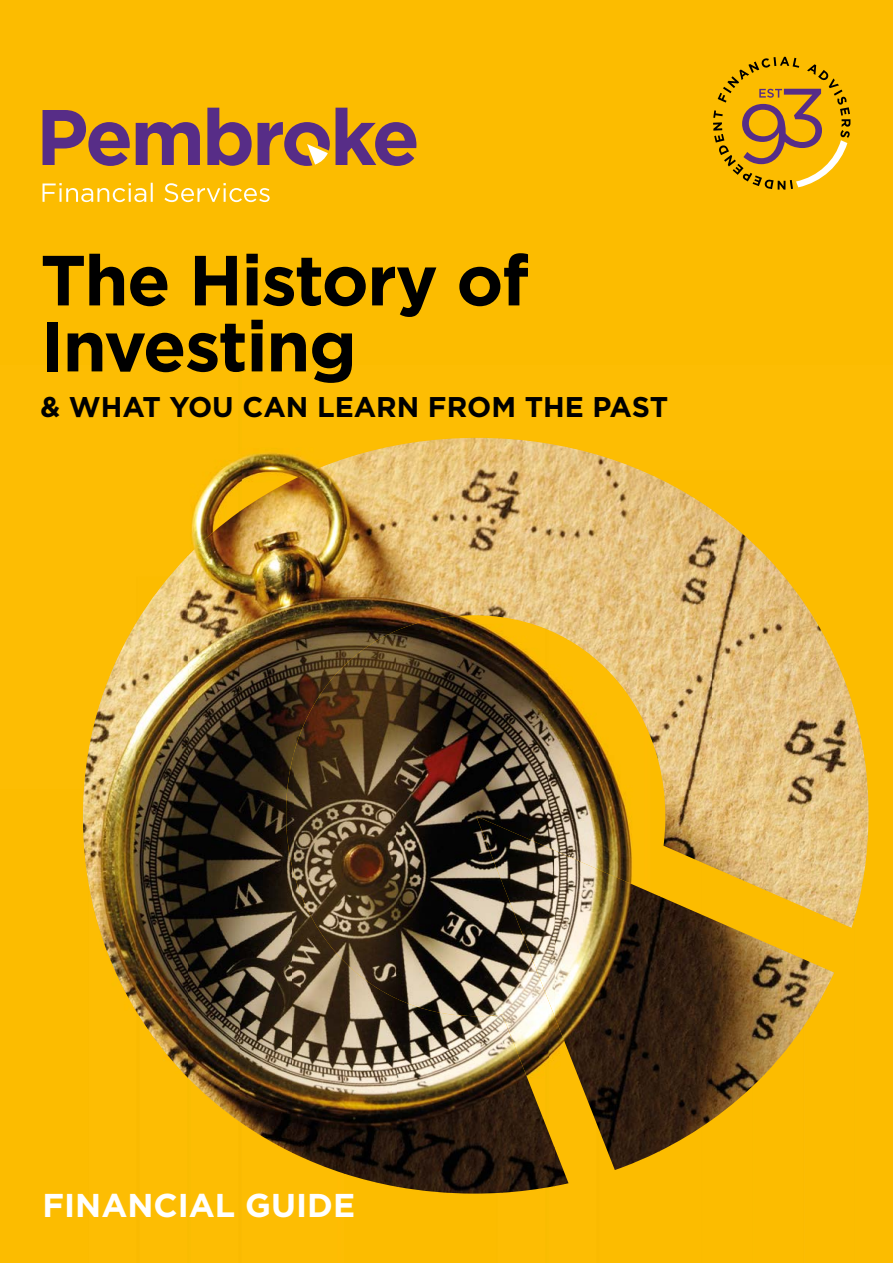
<style>
.page{position:relative;width:893px;height:1263px;background:#fcbc00}
.page>*{position:absolute;margin:0;border:0;box-sizing:border-box;transform-origin:0 0}
.t1{font:700 70.8px/66px "Gotham";letter-spacing:-.02em;color:#000}
.t2{font:700 33px "Gotham";color:#fff}
.t3{font:700 28.5px "Gotham";color:#000}
</style>
<div class="page">
<img style="left:194px;top:458px;width:46px;height:53px">
<img style="left:396px;top:640px;width:152px;height:359px">
<img style="left:294px;top:640px;width:102px;height:322px">
<img style="left:548px;top:673px;width:84px;height:177px">
<img style="left:293px;top:791px;width:1px;height:75px">
<img style="left:240px;top:438px;width:471px;height:202px">
<img style="left:188px;top:511px;width:52px;height:611px">
<img style="left:711px;top:509px;width:53px;height:611px">
<img style="left:135px;top:556px;width:53px;height:522px">
<img style="left:764px;top:554px;width:53px;height:521px">
<img style="left:83px;top:624px;width:53px;height:386px">
<img style="left:816px;top:622px;width:52px;height:385px">
<img style="left:240px;top:639px;width:105px;height:152px">
<img style="left:344px;top:639px;width:36px;height:26px">
<img style="left:567px;top:639px;width:145px;height:51px">
<img style="left:624px;top:689px;width:88px;height:102px">
<img style="left:240px;top:790px;width:53px;height:363px">
<img style="left:476px;top:816px;width:79px;height:76px">
<img style="left:659px;top:790px;width:53px;height:361px">
<img style="left:292px;top:866px;width:53px;height:308px">
<img style="left:554px;top:850px;width:106px;height:336px">
<img style="left:502px;top:891px;width:53px;height:302px">
<img style="left:344px;top:962px;width:54px;height:225px">
<img style="left:397px;top:999px;width:105px;height:194px">
<svg style="left:713px;top:57px;width:137px;height:133px"></svg>
<svg style="left:43px;top:108px;width:373px;height:58px"></svg>
<svg style="left:43px;top:183px;width:227px;height:19px"></svg>
<h1 class="t1" style="left:40px;top:247px;width:490px">The History of<br>Investing</h1>
<p class="t3" style="left:40px;top:388px;width:629px">&amp; WHAT YOU CAN LEARN FROM THE PAST</p>
<p class="t2" style="left:43px;top:1183px;width:314px">FINANCIAL GUIDE</p>
</div>
